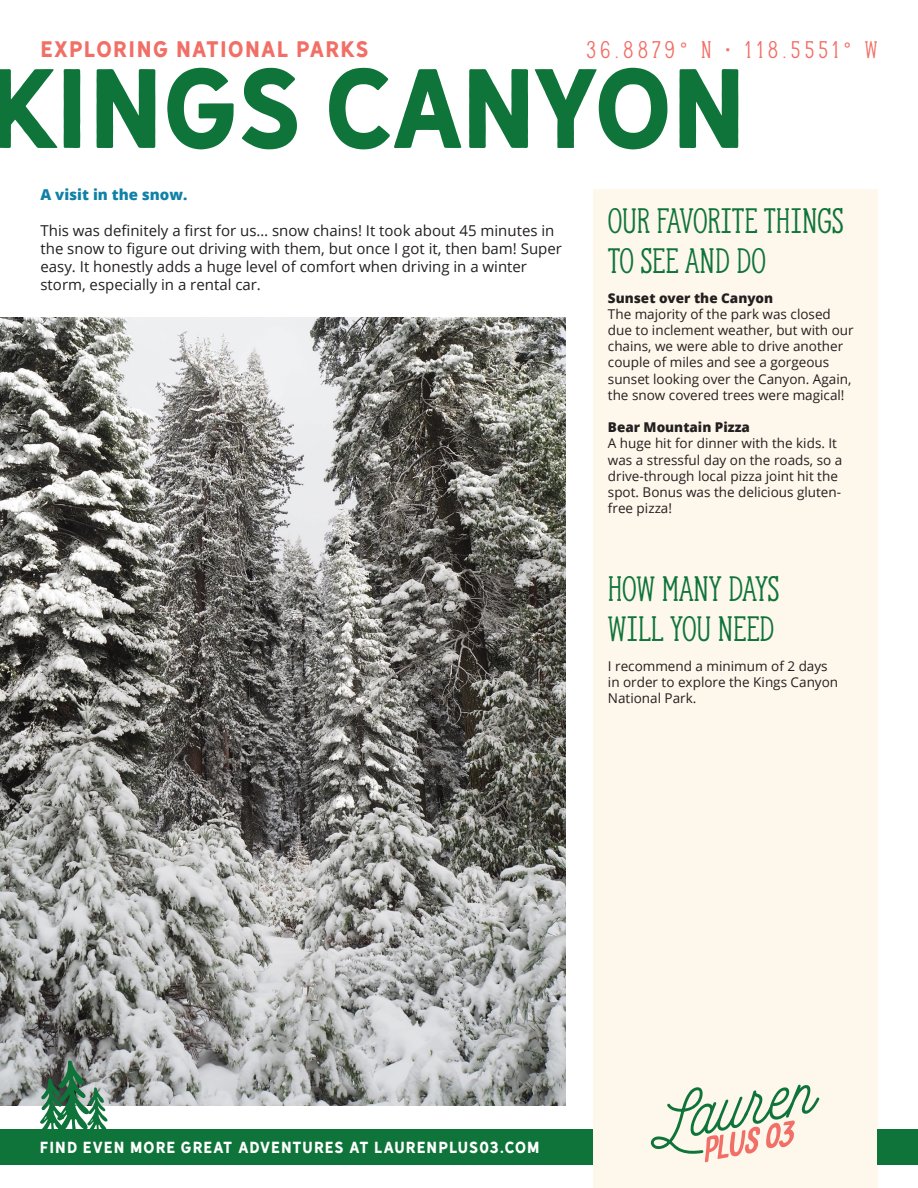
<style>
.page{position:relative;width:918px;height:1188px;background:#fff}
.page>*{position:absolute;margin:0;border:0;box-sizing:border-box;transform-origin:0 0}
.t1{font:105px "Hanley Sans";letter-spacing:-.04em;color:#0e743a}
.t2{font:33px/39.6px "Hanley Slim Serif";letter-spacing:-.005em;color:#0e743a}
.t3{font:22.5px "Hanley Slim Serif";letter-spacing:.16em;color:#f16f66}
.t4{font:21px "Hanley Sans";letter-spacing:.045em;color:#f16f66}
.t5{font:15px/18px "Open Sans";color:#231f20}
.t6{font:15px "Hanley Sans";letter-spacing:.065em;color:#fff}
.t7{font:800 15px "Open Sans";color:#0f81a7}
.t8{font:13.5px/16.2px "Open Sans";color:#231f20}
.t9{font:800 13.5px "Open Sans";color:#231f20}
.s1{font-weight:800}
</style>
<div class="page">
<img style="left:0;top:318px;width:566px;height:788px">
<div style="left:593px;top:189px;width:285px;height:999px;background:#fef7eb"></div>
<svg style="left:651px;top:1084px;width:169px;height:78px"></svg>
<div style="left:0;top:1130px;width:593px;height:35px;background:#0e743a"></div>
<div style="left:878px;top:1130px;width:40px;height:35px;background:#0e743a"></div>
<svg style="left:40px;top:1060px;width:68px;height:70px;background:#649078"></svg>
<p class="t4" style="left:40px;top:36px;width:329px">EXPLORING NATIONAL PARKS</p>
<p class="t3" style="left:586px;top:31px;width:293px">36.8879° N • 118.5551° W</p>
<p class="t1" style="left:-14px;top:43px;width:761px">KINGS CANYON</p>
<p class="t7" style="left:40px;top:184px;width:149px">A visit in the snow.</p>
<p class="t5" style="left:40px;top:222px;width:523px">This was definitely a first for us… snow chains! It took about 45 minutes in the snow to figure out driving with them, but once I got it, then bam! Super easy. It honestly adds a huge level of comfort when driving in a winter storm, especially in a rental car.</p>
<p class="t2" style="left:608px;top:201px;width:237px">OUR FAVORITE THINGS<br>TO SEE AND DO</p>
<p class="t9" style="left:608px;top:287px;width:167px">Sunset over the Canyon</p>
<p class="t8" style="left:608px;top:305px;width:247px">The majority of the park was closed due to inclement weather, but with our chains, we were able to drive another couple of miles and see a gorgeous sunset looking over the Canyon. Again, the snow covered trees were magical!</p>
<p class="t8" style="left:608px;top:419px;width:236px"><span class="s1">Bear Mountain Pizza<br></span>A huge hit for dinner with the kids. It was a stressful day on the roads, so a drive-through local pizza joint hit the spot. Bonus was the delicious gluten&shy;free pizza!</p>
<p class="t2" style="left:608px;top:569px;width:173px">HOW MANY DAYS<br>WILL YOU NEED</p>
<p class="t8" style="left:608px;top:657px;width:232px">I recommend a minimum of 2 days in order to explore the Kings Canyon<br>National Park.</p>
<p class="t6" style="left:40px;top:1138px;width:501px">FIND EVEN MORE GREAT ADVENTURES AT LAURENPLUS03.COM</p>
</div>
